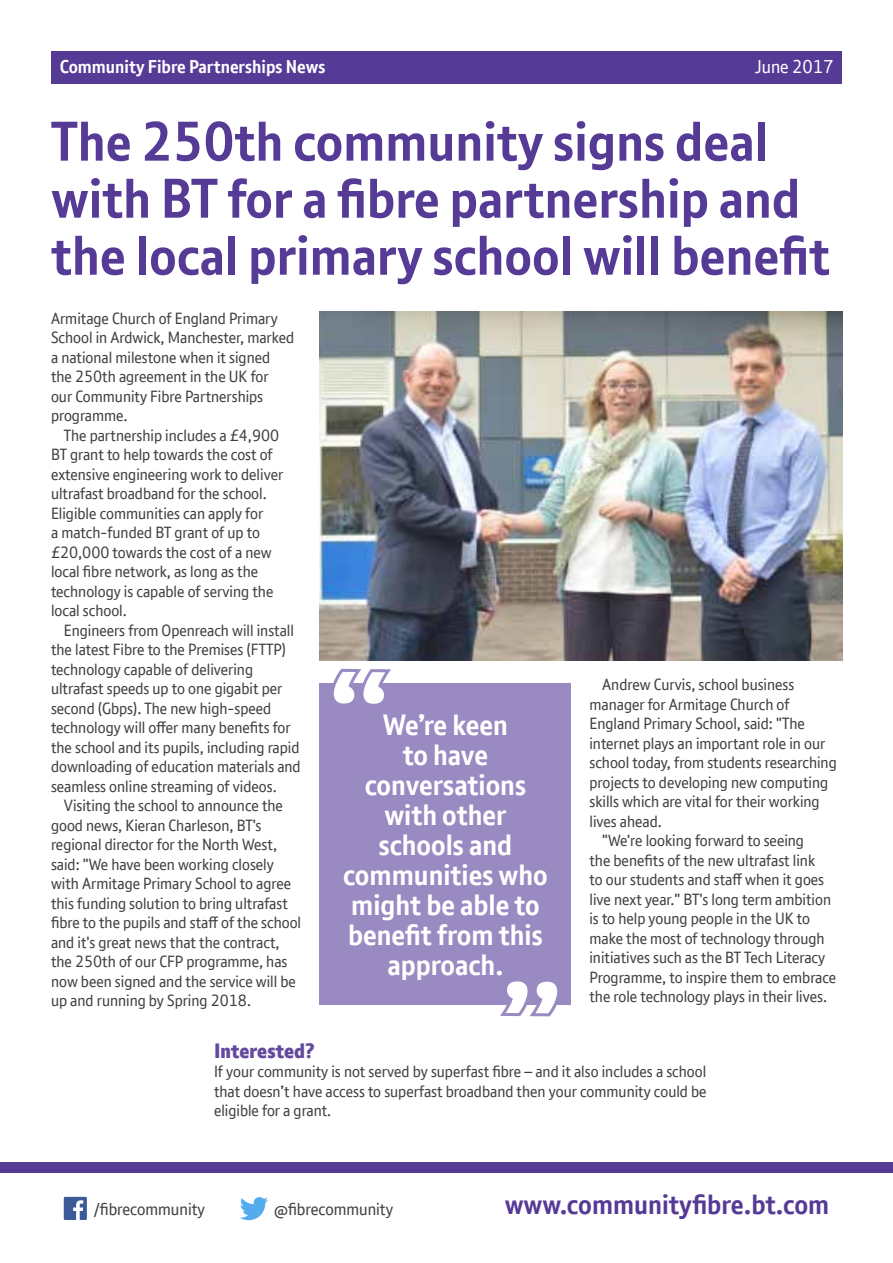
<style>
.page{position:relative;width:893px;height:1263px;background:#fff}
.page>*{position:absolute;margin:0;border:0;box-sizing:border-box;transform-origin:0 0}
.t1{font:700 54px/57px "BT Font";color:#553a96}
.t2{font:700 28.5px/30px "BT Font";color:#fff;text-align:center}
.t3{font:700 27px "BT Font";color:#553a96}
.t4{font:800 20.25px "BT Font";letter-spacing:-.005em;color:#624a9e}
.t5{font:700 18px "BT Font";color:#fff}
.t6{font:18px "BT Font";color:#fff}
.t7{font:16.65px "BT Font";color:#414042}
.t8{font:15.75px/19.5px "BT Font";color:#414042}
</style>
<div class="page">
<div style="left:51px;top:51px;width:790px;height:32px;background:#553a96"></div>
<div style="left:0;top:1162px;width:893px;height:10px;background:#553a96"></div>
<svg style="left:64px;top:1197px;width:23px;height:23px"></svg>
<svg style="left:240px;top:1197px;width:28px;height:23px"></svg>
<img style="left:320px;top:311px;width:523px;height:350px">
<div style="left:320px;top:683px;width:251px;height:321px;background:#9a8ac2"></div>
<svg style="left:333px;top:668px;width:58px;height:36px"></svg>
<svg style="left:497px;top:981px;width:65px;height:36px"></svg>
<p class="t5" style="left:60px;top:55px;width:267px">Community Fibre Partnerships News</p>
<p class="t6" style="left:731px;top:54px;width:59px">October</p>
<p class="t6" style="left:755px;top:55px;width:80px">June 20167</p>
<h1 class="t1" style="left:51px;top:113px;width:780px">The 250th community signs deal with BT for a fibre partnership and the local primary school will benefit</h1>
<p class="t8" style="left:51px;top:308px;width:245px">Armitage Church of England Primary<br>School in Ardwick, Manchester, marked a national milestone when it signed the 250th agreement in the UK for<br>our Community Fibre Partnerships programme.</p>
<p class="t8" style="left:51px;top:425px;width:234px;text-indent:13px">The partnership includes a £4,900<br>BT grant to help towards the cost of extensive engineering work to deliver ultrafast broadband for the school.<br>Eligible communities can apply for<br>a match-funded BT grant of up to £20,000 towards the cost of a new local fibre network, as long as the technology is capable of serving the local school.</p>
<p class="t8" style="left:51px;top:620px;width:251px;text-indent:13px">Engineers from Openreach will install the latest Fibre to the Premises (FTTP) technology capable of delivering ultrafast speeds up to one gigabit per second (Gbps). The new high-speed technology will offer many benefits for the school and its pupils, including rapid downloading of education materials and seamless online streaming of videos.</p>
<p class="t8" style="left:51px;top:796px;width:252px;text-indent:13px">Visiting the school to announce the good news, Kieran Charleson, BT's regional director for the North West, said: "We have been working closely with Armitage Primary School to agree this funding solution to bring ultrafast fibre to the pupils and staff of the school and it's great news that the contract, the 250th of our CFP programme, has now been signed and the service will be up and running by Spring 2018.</p>
<h2 class="t2" style="left:343px;top:710px;width:206px">We’re keen<br>to have conversations with other schools and communities who might be able to benefit from this approach.</h2>
<p class="t8" style="left:602px;top:674px;width:194px">Andrew Curvis, school business</p>
<p class="t8" style="left:589px;top:694px;width:202px">manager for Armitage Church of</p>
<p class="t8" style="left:589px;top:713px;width:217px">England Primary School, said: "The</p>
<p class="t8" style="left:589px;top:733px;width:237px">internet plays an important role in our</p>
<p class="t8" style="left:589px;top:752px;width:249px">school today, from students researching</p>
<p class="t8" style="left:589px;top:772px;width:240px">projects to developing new computing</p>
<p class="t8" style="left:589px;top:791px;width:232px">skills which are vital for their working</p>
<p class="t8" style="left:589px;top:811px;width:74px">lives ahead.</p>
<p class="t8" style="left:602px;top:830px;width:203px">"We're looking forward to seeing</p>
<p class="t8" style="left:589px;top:850px;width:227px">the benefits of the new ultrafast link</p>
<p class="t8" style="left:589px;top:869px;width:236px">to our students and staff when it goes</p>
<p class="t8" style="left:589px;top:889px;width:243px">live next year." BT's long term ambition</p>
<p class="t8" style="left:589px;top:908px;width:222px">is to help young people in the UK to</p>
<p class="t8" style="left:589px;top:928px;width:237px">make the most of technology through</p>
<p class="t8" style="left:589px;top:947px;width:237px">initiatives such as the BT Tech Literacy</p>
<p class="t8" style="left:589px;top:967px;width:248px">Programme, to inspire them to embrace</p>
<p class="t8" style="left:589px;top:986px;width:239px">the role technology plays in their lives.</p>
<p class="t4" style="left:214px;top:1037px;width:102px">Interested?</p>
<p class="t8" style="left:214px;top:1062px;width:494px;text-align:justify">If your community is not served by superfast fibre – and it also includes a school that doesn’t have access to superfast broadband then your community could be eligible for a grant.</p>
<p class="t7" style="left:94px;top:1198px;width:113px">/fibrecommunity</p>
<p class="t7" style="left:274px;top:1198px;width:120px">@fibrecommunity</p>
<h3 class="t3" style="left:505px;top:1187px;width:326px">www.communityfibre.bt.com</h3>
</div>
